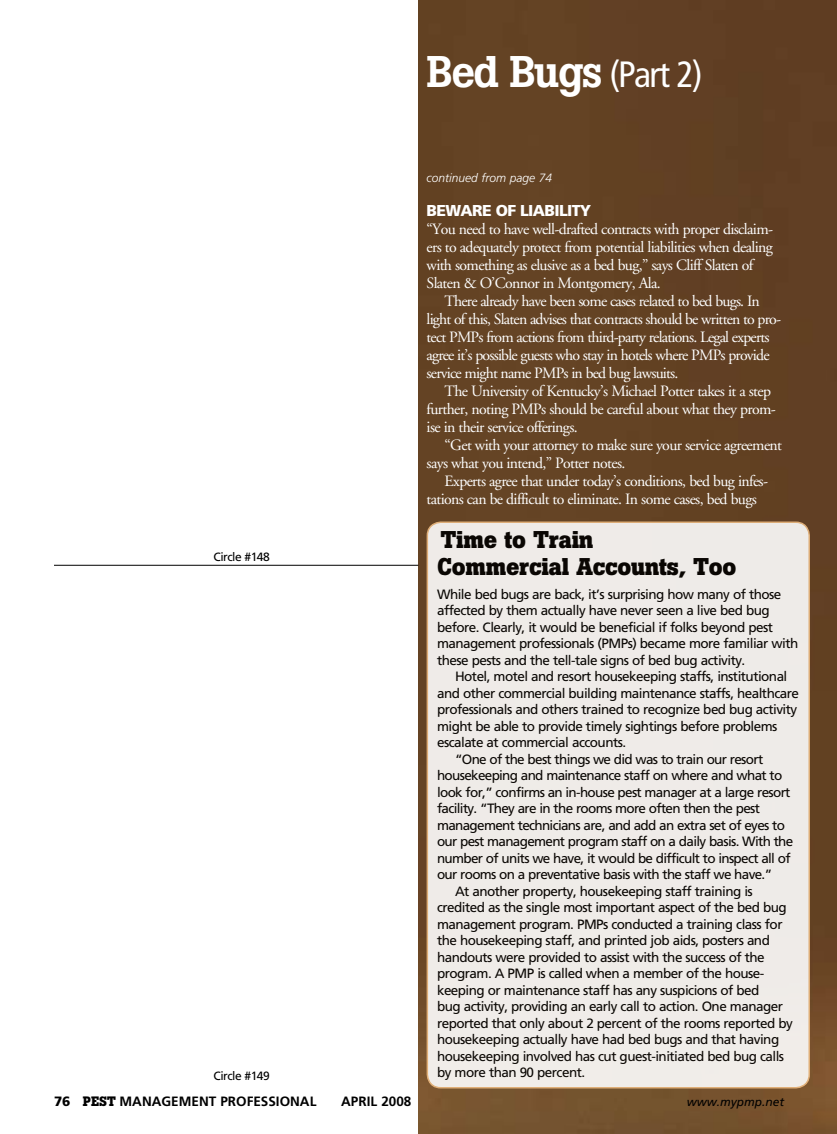
<style>
.page{position:relative;width:837px;height:1134px;background:#fff}
.page>*{position:absolute;margin:0;border:0;box-sizing:border-box;transform-origin:0 0}
.t1{font:500 43.8px "Boton";letter-spacing:-.04em;color:#fff}
.t2{font:700 24px/27px "Boton";letter-spacing:-.01em;color:#000}
.t3{font:15.75px/18px "Adobe Garamond";letter-spacing:-.04em;color:#fff}
.t4{font:900 15.75px "Frutiger";letter-spacing:-.04em;color:#fff}
.t5{font:13.5px/16.5px "Frutiger";letter-spacing:-.04em;color:#000}
.t6{font:700 13.5px "Frutiger";color:#000}
.t7{font:12px "Frutiger";letter-spacing:-.04em;color:#000}
.t8{font:italic 300 12px "Frutiger";color:#fff}
.t9{font:italic 12px "Frutiger";color:#000}
.s1{font-family:"Frutiger";font-weight:400;font-stretch:condensed;font-size:36.6px}
.s2{font-weight:900}
.s3{font-family:"Boton"}
</style>
<div class="page">
<img style="left:418px;top:0;width:419px;height:1134px">
<hr style="left:54px;top:565px;width:364px;height:1px;background:#000">
<div style="left:427px;top:522px;width:382px;height:566px;background:#efebe8;border-radius:14px"></div>
<div style="left:427px;top:522px;width:383px;height:567px;border:2px solid #ecba81;border-radius:14px"></div>
<h1 class="t1" style="left:427px;top:46px;width:278px">Bed Bugs <span class="s1">(Part 2)</span></h1>
<p class="t8" style="left:427px;top:171px;width:127px">continued from page 74</p>
<p class="t7" style="left:214px;top:550px;width:58px">Circle #148</p>
<p class="t7" style="left:214px;top:1068px;width:58px">Circle #149</p>
<p class="t4" style="left:427px;top:201px;width:166px">BEWARE OF LIABILITY</p>
<p class="t3" style="left:427px;top:220px;width:348px">“You need to have well-drafted contracts with proper disclaim&shy;ers to adequately protect from potential liabilities when dealing with something as elusive as a bed bug,” says Cliff Slaten of Slaten &amp; O’Connor in Montgomery, Ala.</p>
<p class="t3" style="left:427px;top:292px;width:356px;text-indent:18px">There already have been some cases related to bed bugs. In light of this, Slaten advises that contracts should be written to pro&shy;tect PMPs from actions from third-party relations. Legal experts agree it’s possible guests who stay in hotels where PMPs provide service might name PMPs in bed bug lawsuits.</p>
<p class="t3" style="left:427px;top:382px;width:351px;text-indent:18px">The University of Kentucky’s Michael Potter takes it a step further, noting PMPs should be careful about what they prom&shy;ise in their service offerings.</p>
<p class="t3" style="left:427px;top:436px;width:357px;text-indent:18px">“Get with your attorney to make sure your service agreement says what you intend,” Potter notes.</p>
<p class="t3" style="left:427px;top:472px;width:343px;text-indent:18px">Experts agree that under today’s conditions, bed bug infes&shy;tations can be difficult to eliminate. In some cases, bed bugs</p>
<h2 class="t2" style="left:437px;top:527px;width:301px">Time to Train<br>Commercial Accounts, Too</h2>
<p class="t5" style="left:437px;top:586px;width:363px">While bed bugs are back, it’s surprising how many of those affected by them actually have never seen a live bed bug before. Clearly, it would be beneficial if folks beyond pest management professionals (PMPs) became more familiar with these pests and the tell-tale signs of bed bug activity.</p>
<p class="t5" style="left:455px;top:668px;width:334px">Hotel, motel and resort housekeeping staffs, institutional</p>
<p class="t5" style="left:437px;top:685px;width:364px">and other commercial building maintenance staffs, healthcare</p>
<p class="t5" style="left:437px;top:701px;width:362px">professionals and others trained to recognize bed bug activity</p>
<p class="t5" style="left:437px;top:718px;width:342px">might be able to provide timely sightings before problems</p>
<p class="t5" style="left:437px;top:734px;width:191px">escalate at commercial accounts.</p>
<p class="t5" style="left:455px;top:751px;width:310px">“One of the best things we did was to train our resort</p>
<p class="t5" style="left:437px;top:767px;width:347px">housekeeping and maintenance staff on where and what to</p>
<p class="t5" style="left:437px;top:784px;width:355px">look for,” confirms an in-house pest manager at a large resort</p>
<p class="t5" style="left:437px;top:800px;width:325px">facility. “They are in the rooms more often then the pest</p>
<p class="t5" style="left:437px;top:817px;width:350px">management technicians are, and add an extra set of eyes to</p>
<p class="t5" style="left:437px;top:833px;width:358px">our pest management program staff on a daily basis. With the</p>
<p class="t5" style="left:437px;top:850px;width:355px">number of units we have, it would be difficult to inspect all of</p>
<p class="t5" style="left:437px;top:866px;width:337px">our rooms on a preventative basis with the staff we have.”</p>
<p class="t5" style="left:455px;top:883px;width:299px">At another property, housekeeping staff training is</p>
<p class="t5" style="left:437px;top:899px;width:351px">credited as the single most important aspect of the bed bug</p>
<p class="t5" style="left:437px;top:916px;width:347px">management program. PMPs conducted a training class for</p>
<p class="t5" style="left:437px;top:932px;width:334px">the housekeeping staff, and printed job aids, posters and</p>
<p class="t5" style="left:437px;top:949px;width:329px">handouts were provided to assist with the success of the</p>
<p class="t5" style="left:437px;top:965px;width:329px">program. A PMP is called when a member of the house-</p>
<p class="t5" style="left:437px;top:982px;width:324px">keeping or maintenance staff has any suspicions of bed</p>
<p class="t5" style="left:437px;top:998px;width:347px">bug activity, providing an early call to action. One manager</p>
<p class="t5" style="left:437px;top:1015px;width:357px">reported that only about 2 percent of the rooms reported by</p>
<p class="t5" style="left:437px;top:1031px;width:344px">housekeeping actually have had bed bugs and that having</p>
<p class="t5" style="left:437px;top:1048px;width:349px">housekeeping involved has cut guest-initiated bed bug calls</p>
<p class="t5" style="left:437px;top:1064px;width:150px">by more than 90 percent.</p>
<p class="t6" style="left:54px;top:1094px;width:264px"><span class="s2">76</span> <span class="s3">PEST</span> MANAGEMENT PROFESSIONAL</p>
<p class="t6" style="left:341px;top:1094px;width:72px">APRIL 2008</p>
<p class="t9" style="left:687px;top:1095px;width:99px">www.mypmp.net</p>
</div>
